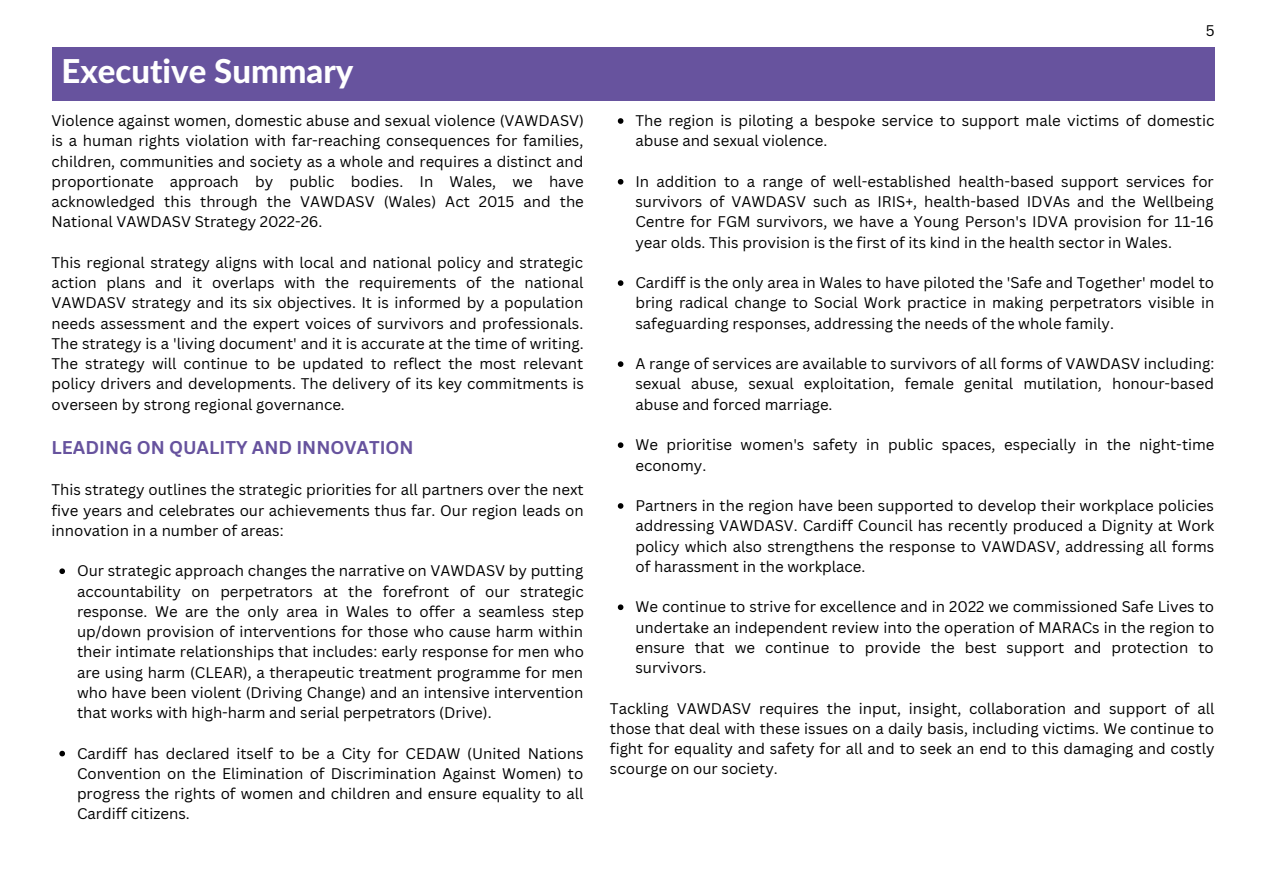
<style>
.page{position:relative;width:1263px;height:894px;background:#fff}
.page>*{position:absolute;margin:0;border:0;box-sizing:border-box;transform-origin:0 0}
.t1{font:800 33px "Lato Latin";color:#fff}
.t2{font:700 18px "Canva Sans";color:#67539e}
.t3{font:15px/20.2px "Canva Sans";color:#000;text-align:justify}
</style>
<div class="page">
<div style="left:52px;top:47px;width:1162px;height:53px;background:#67539e"></div>
<svg style="left:59px;top:568px;width:6px;height:6px"></svg>
<svg style="left:59px;top:750px;width:6px;height:6px"></svg>
<svg style="left:618px;top:118px;width:5px;height:6px"></svg>
<svg style="left:618px;top:179px;width:5px;height:5px"></svg>
<svg style="left:618px;top:280px;width:5px;height:6px"></svg>
<svg style="left:618px;top:361px;width:5px;height:6px"></svg>
<svg style="left:618px;top:442px;width:5px;height:6px"></svg>
<svg style="left:618px;top:503px;width:5px;height:5px"></svg>
<svg style="left:618px;top:604px;width:5px;height:6px"></svg>
<h1 class="t1" style="left:62px;top:57px;width:293px">Executive Summary</h1>
<p class="t3" style="left:52px;top:110px;width:534px">Violence against women, domestic abuse and sexual violence (VAWDASV) is a human rights violation with far-reaching consequences for families, children, communities and society as a whole and requires a distinct and proportionate approach by public bodies. In Wales, we have acknowledged this through the VAWDASV (Wales) Act 2015 and the National VAWDASV Strategy 2022-26.</p>
<p class="t3" style="left:52px;top:252px;width:534px">This regional strategy aligns with local and national policy and strategic action plans and it overlaps with the requirements of the national VAWDASV strategy and its six objectives. It is informed by a population needs assessment and the expert voices of survivors and professionals.<br>The strategy is a 'living document' and it is accurate at the time of writing.<br>The strategy will continue to be updated to reflect the most relevant policy drivers and developments. The delivery of its key commitments is overseen by strong regional governance.</p>
<p class="t2" style="left:52px;top:434px;width:364px">LEADING ON QUALITY AND INNOVATION</p>
<p class="t3" style="left:52px;top:479px;width:534px">This strategy outlines the strategic priorities for all partners over the next five years and celebrates our achievements thus far. Our region leads on innovation in a number of areas:</p>
<p class="t3" style="left:77px;top:560px;width:509px">Our strategic approach changes the narrative on VAWDASV by putting accountability on perpetrators at the forefront of our strategic response. We are the only area in Wales to offer a seamless step up/down provision of interventions for those who cause harm within their intimate relationships that includes: early response for men who are using harm (CLEAR), a therapeutic treatment programme for men who have been violent (Driving Change) and an intensive intervention that works with high-harm and serial perpetrators (Drive).</p>
<p class="t3" style="left:77px;top:742px;width:508px">Cardiff has declared itself to be a City for CEDAW (United Nations Convention on the Elimination of Discrimination Against Women) to progress the rights of women and children and ensure equality to all Cardiff citizens.</p>
<p class="t3" style="left:1206px;top:20px;width:10px">5</p>
<p class="t3" style="left:635px;top:110px;width:580px">The region is piloting a bespoke service to support male victims of domestic abuse and sexual violence.</p>
<p class="t3" style="left:635px;top:171px;width:580px">In addition to a range of well-established health-based support services for survivors of VAWDASV such as IRIS+, health-based IDVAs and the Wellbeing Centre for FGM survivors, we have a Young Person's IDVA provision for 11-16 year olds. This provision is the first of its kind in the health sector in Wales.</p>
<p class="t3" style="left:635px;top:272px;width:580px">Cardiff is the only area in Wales to have piloted the 'Safe and Together' model to bring radical change to Social Work practice in making perpetrators visible in safeguarding responses, addressing the needs of the whole family.</p>
<p class="t3" style="left:635px;top:353px;width:580px">A range of services are available to survivors of all forms of VAWDASV including: sexual abuse, sexual exploitation, female genital mutilation, honour-based abuse and forced marriage.</p>
<p class="t3" style="left:635px;top:434px;width:581px">We prioritise women's safety in public spaces, especially in the night-time economy.</p>
<p class="t3" style="left:635px;top:495px;width:581px">Partners in the region have been supported to develop their workplace policies addressing VAWDASV. Cardiff Council has recently produced a Dignity at Work policy which also strengthens the response to VAWDASV, addressing all forms of harassment in the workplace.</p>
<p class="t3" style="left:635px;top:596px;width:580px">We continue to strive for excellence and in 2022 we commissioned Safe Lives to undertake an independent review into the operation of MARACs in the region to ensure that we continue to provide the best support and protection to survivors.</p>
<p class="t3" style="left:610px;top:697px;width:606px">Tackling VAWDASV requires the input, insight, collaboration and support of all those that deal with these issues on a daily basis, including victims. We continue to fight for equality and safety for all and to seek an end to this damaging and costly scourge on our society.</p>
</div>
